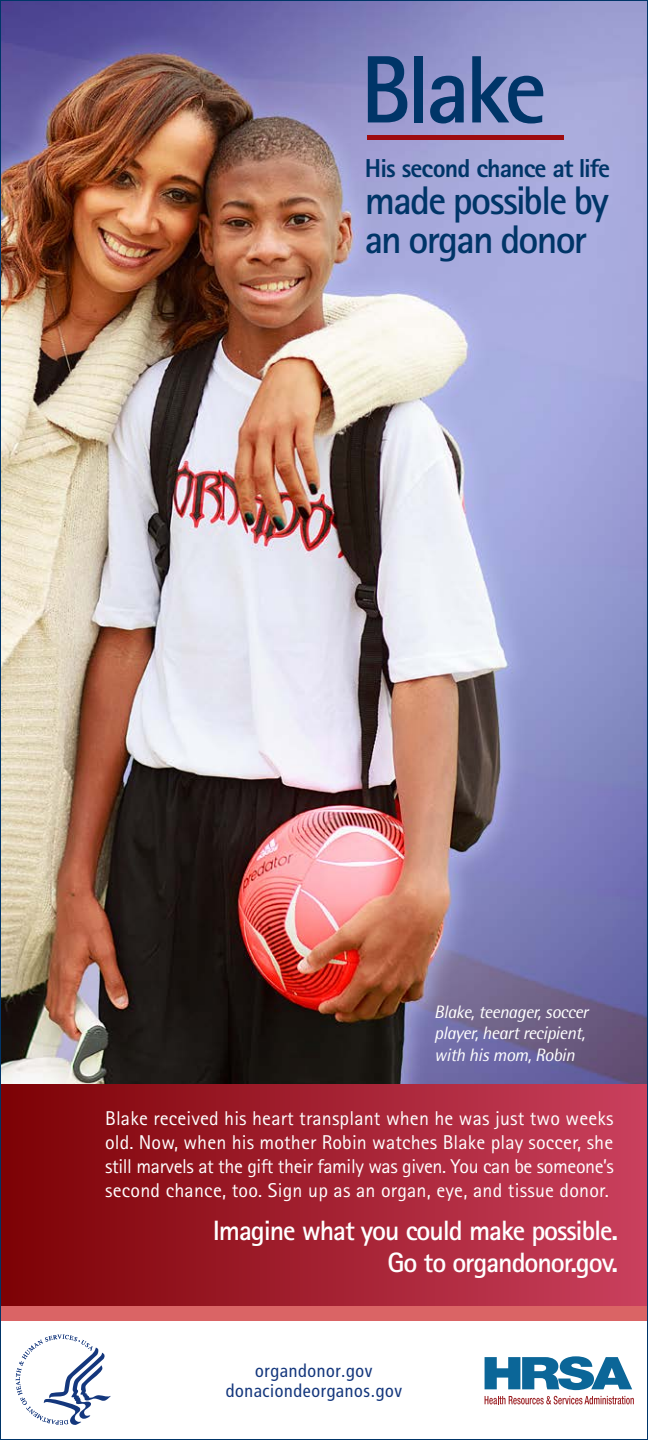
<style>
.page{position:relative;width:648px;height:1440px;background:#fff}
.page>*{position:absolute;margin:0;border:0;box-sizing:border-box;transform-origin:0 0}
.t1{font:700 96px "Rotis Sans Serif";letter-spacing:-.055em;color:#003568}
.t2{font:700 40px/39px "Rotis Sans Serif";letter-spacing:-.045em;color:#003568}
.t3{font:700 28px/31.6px "Rotis Sans Serif";letter-spacing:-.04em;color:#fff;text-align:right}
.t4{font:800 26px "Rotis Sans Serif";letter-spacing:-.035em;color:#003568}
.t5{font:20px/24px "Rotis Sans Serif";letter-spacing:.01em;color:#fff;text-align:justify}
.t6{font:italic 18px/21.6px "Rotis Semi Sans";letter-spacing:-.025em;color:#fff}
._01_Header{font:condensed 18px/20px "Frutiger";letter-spacing:.035em;color:#14377d;text-align:center}
</style>
<div class="page">
<img style="left:2px;top:2px;width:644px;height:1082px">
<div style="left:0;top:1084px;width:648px;height:229px;background:linear-gradient(to right,#7c0104,#ca405e)"></div>
<div style="left:367px;top:135px;width:196px;height:5px;background:#9e0b0f"></div>
<div style="left:0;top:1306px;width:648px;height:15px;background:#da6465"></div>
<svg style="left:16px;top:1335px;width:95px;height:90px"></svg>
<svg style="left:485px;top:1357px;width:147px;height:33px"></svg>
<svg style="left:485px;top:1396px;width:149px;height:8px"></svg>
<p class="t1" style="left:360px;top:29px;width:188px">Blake</p>
<p class="t4" style="left:365px;top:151px;width:247px">His second chance at life</p>
<p class="t2" style="left:365px;top:180px;width:246px">made possible by an organ donor</p>
<p class="t6" style="left:434px;top:1001px;width:156px">Blake, teenager, soccer player, heart recipient, with his mom, Robin</p>
<p class="t5" style="left:105px;top:1106px;width:510px">Blake received his heart transplant when he was just two weeks old. Now, when his mother Robin watches Blake play soccer, she still marvels at the gift their family was given. You can be someone’s second chance, too. Sign up as an organ, eye, and tissue donor.</p>
<p class="t3" style="left:213px;top:1215px;width:407px">Imagine what you could make possible.<br>Go to organdonor.gov.</p>
<p class="_01_Header" style="left:226px;top:1360px;width:178px">organdonor.gov donaciondeorganos.gov</p>
</div>
